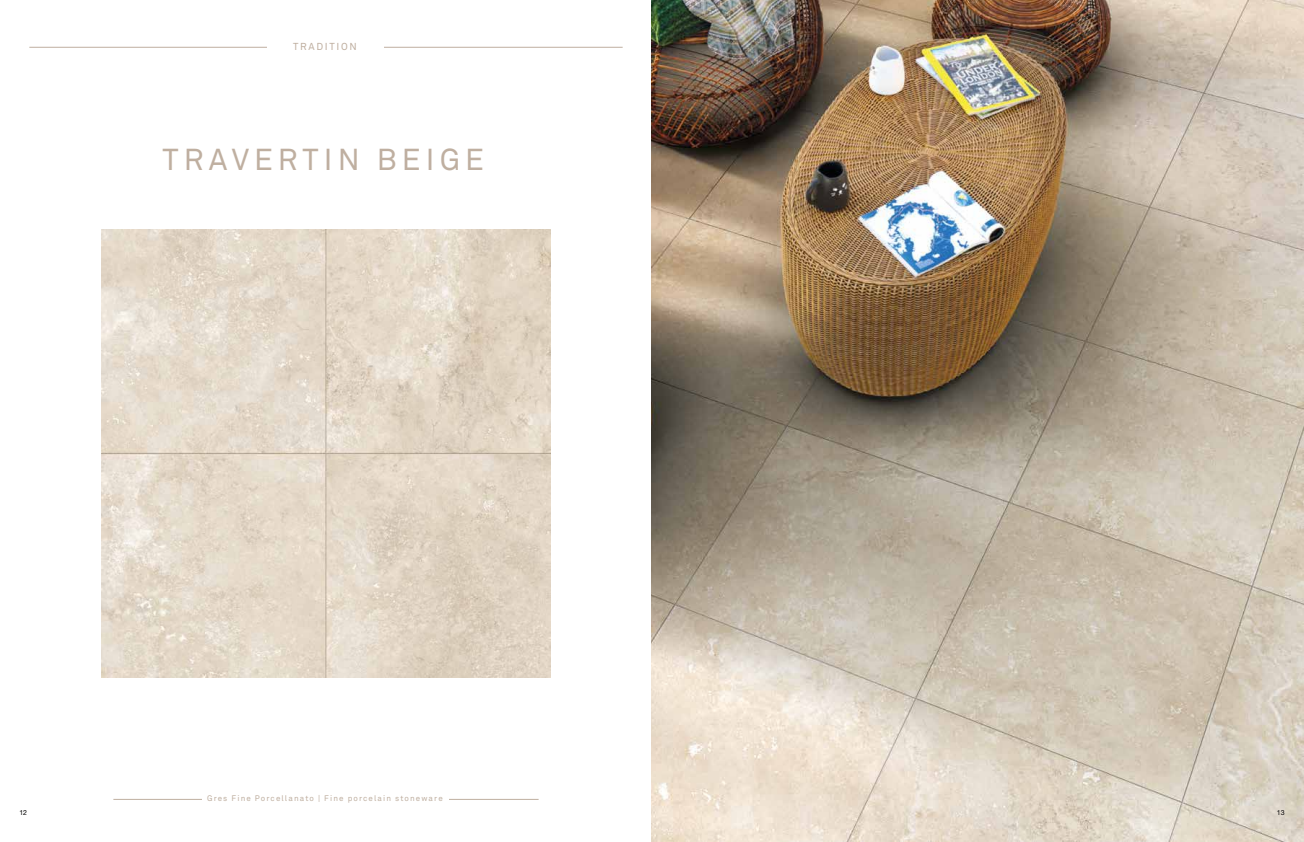
<style>
.page{position:relative;width:1304px;height:842px;background:#fff}
.page>*{position:absolute;margin:0;border:0;box-sizing:border-box;transform-origin:0 0}
.t1{font:30px "Akkurat";letter-spacing:.17em;color:#bfafa0}
.t2{font:10px "Akkurat";letter-spacing:.17em;color:#bfafa0}
.t3{font:8px "Akkurat";letter-spacing:.14em;color:#bfafa0}
.t4{font:7px "Helvetica Neue LT Std";color:#000}
</style>
<div class="page">
<img style="left:652px;top:0;width:652px;height:842px">
<hr style="left:29px;top:47px;width:594px;height:1px;background:#bfafa0">
<div style="left:268px;top:36px;width:116px;height:18px;background:#fff"></div>
<hr style="left:113px;top:799px;width:426px;height:1px;background:#bfafa0">
<div style="left:203px;top:788px;width:246px;height:18px;background:#fff"></div>
<img style="left:102px;top:229px;width:448px;height:448px">
<p class="t2" style="left:293px;top:40px;width:65px">TRADITION</p>
<h1 class="t1" style="left:163px;top:142px;width:323px">TRAVERTIN BEIGE</h1>
<p class="t3" style="left:207px;top:793px;width:237px">Gres Fine Porcellanato | Fine porcelain stoneware</p>
<p class="t4" style="left:19px;top:809px;width:9px">12</p>
<p class="t4" style="left:1277px;top:809px;width:9px">13</p>
</div>
